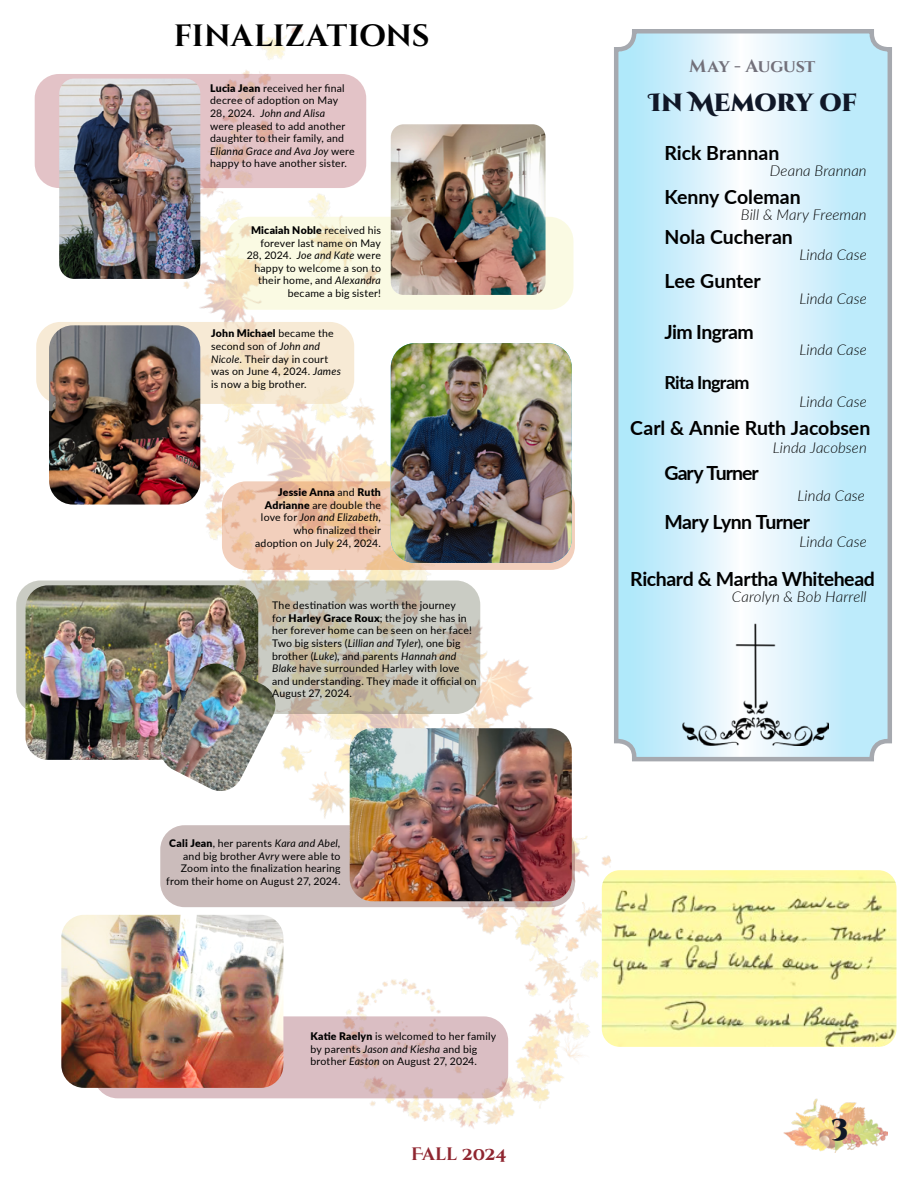
<style>
.page{position:relative;width:918px;height:1188px;background:#fff}
.page>*{position:absolute;margin:0;border:0;box-sizing:border-box;transform-origin:0 0}
.t1{font:700 30.75px "Cinzel";letter-spacing:-.005em;color:#000}
.t2{font:900 28.5px "Cinzel Decorative";color:#101727}
.t3{font:900 24.75px "Cinzel Decorative";letter-spacing:-.015em;color:#101727}
.t4{font:700 19.5px "Lato";letter-spacing:-.005em;color:#000}
.t5{font:700 19.5px "Lato";letter-spacing:-.03em;color:#000}
.t6{font:700 19.5px "Lato";letter-spacing:-.05em;color:#000}
.t7{font:700 19.5px "Lato";letter-spacing:-.035em;color:#000}
.t8{font:700 18px "Cinzel";letter-spacing:-.015em;color:#72707a}
.t9{font:700 18px "Lato";letter-spacing:-.04em;color:#000}
.t10{font:700 18px "Cinzel Decorative";letter-spacing:-.005em;color:#8f2630}
.t11{font:italic 300 15px "Lato";letter-spacing:.005em;color:#000}
.t12{font:10.5px/12.6px "Lato";letter-spacing:.02em;color:#000}
.s1{font-weight:900}
.s2{font-style:italic}
</style>
<div class="page">
<img style="left:19px;top:26px;width:592px;height:1103px">
<svg style="left:226px;top:217px;width:347px;height:93px;fill:#fafae3"></svg>
<svg style="left:36px;top:322px;width:318px;height:82px;fill:#f7ead5"></svg>
<svg style="left:222px;top:481px;width:353px;height:89px;fill:#f0ccb7"></svg>
<svg style="left:16px;top:581px;width:464px;height:133px;fill:#cac8bf"></svg>
<div style="left:160px;top:825px;width:415px;height:82px;background:#cbbcbb;border-radius:24px"></div>
<svg style="left:93px;top:1016px;width:415px;height:82px;fill:#dabec3"></svg>
<svg style="left:35px;top:74px;width:331px;height:114px;fill:#e3c3c7"></svg>
<img style="left:784px;top:1098px;width:104px;height:55px">
<svg style="left:614px;top:29px;width:278px;height:733px"></svg>
<img style="left:682px;top:624px;width:146px;height:121px">
<img style="left:49px;top:325px;width:151px;height:180px">
<img style="left:350px;top:728px;width:222px;height:173px">
<img style="left:61px;top:915px;width:222px;height:173px">
<img style="left:59px;top:79px;width:141px;height:200px">
<img style="left:391px;top:124px;width:155px;height:171px">
<img style="left:26px;top:585px;width:232px;height:175px">
<img style="left:157px;top:664px;width:122px;height:130px">
<img style="left:391px;top:343px;width:181px;height:220px">
<img style="left:602px;top:870px;width:295px;height:177px">
<h1 class="t1" style="left:174px;top:17px;width:257px">FINALIZATIONS</h1>
<p class="t12" style="left:210px;top:81px;width:146px"><span class="s1">Lucia Jean</span> received her final decree of adoption on May<br>28, 2024. <span class="s2">John and Alisa<br></span>were pleased to add another daughter to their family, and<br><span class="s2">Elianna Grace and Ava Joy</span> were happy to have another sister.</p>
<p class="t12" style="left:247px;top:224px;width:136px;text-align:right"><span class="s1">Micaiah Noble</span> received his forever last name on May<br>28, 2024. <span class="s2">Joe and Kate</span> were happy to welcome a son to their home, and <span class="s2">Alexandra </span>became a big sister!</p>
<p class="t12" style="left:211px;top:327px;width:131px"><span class="s1">John Michael</span> became the second son of <span class="s2">John and<br>Nicole.</span> Their day in court was on June 4, 2024. <span class="s2">James </span>is now a big brother.</p>
<p class="t12" style="left:255px;top:486px;width:127px;text-align:right"><span class="s1">Jessie Anna</span> and <span class="s1">Ruth<br>Adrianne</span> are double the love for <span class="s2">Jon and Elizabeth</span>, who finalized their adoption on July 24, 2024.</p>
<p class="t12" style="left:272px;top:599px;width:206px">The destination was worth the journey<br>for <span class="s1">Harley Grace Roux</span>; the joy she has in her forever home can be seen on her face!<br>Two big sisters (<span class="s2">Lillian and Tyler</span>), one big brother (<span class="s2">Luke</span>), and parents <span class="s2">Hannah and Blake</span> have surrounded Harley with love and understanding. They made it official on August 27, 2024.</p>
<p class="t12" style="left:166px;top:836px;width:176px;text-align:right"><span class="s1">Cali Jean</span>, her parents <span class="s2">Kara and Abel, </span>and big brother <span class="s2">Avry</span> were able to Zoom into the finalization hearing from their home on August 27, 2024.</p>
<p class="t12" style="left:311px;top:1029px;width:187px"><span class="s1">Katie Raelyn</span> is welcomed to her family by parents <span class="s2">Jason and Kiesha</span> and big brother <span class="s2">Easton</span> on August 27, 2024.</p>
<h3 class="t10" style="left:411px;top:1143px;width:97px">Fall 2024</h3>
<h3 class="t8" style="left:689px;top:55px;width:128px">May - August</h3>
<h3 class="t3" style="left:649px;top:87px;width:210px">In Memory of</h3>
<h3 class="t4" style="left:664px;top:138px;width:117px">Rick Brannan</h3>
<h3 class="t11" style="left:770px;top:160px;width:98px">Deana Brannan</h3>
<h3 class="t4" style="left:664px;top:182px;width:138px">Kenny Coleman</h3>
<h3 class="t11" style="left:741px;top:204px;width:127px">Bill &amp; Mary Freeman</h3>
<h3 class="t4" style="left:664px;top:222px;width:130px">Nola Cucheran</h3>
<h3 class="t4" style="left:664px;top:266px;width:98px">Lee Gunter</h3>
<h3 class="t7" style="left:664px;top:318px;width:91px">Jim Ingram</h3>
<h3 class="t9" style="left:664px;top:369px;width:87px">Rita Ingram</h3>
<h3 class="t11" style="left:799px;top:244px;width:69px">Linda Case</h3>
<h3 class="t11" style="left:799px;top:288px;width:69px">Linda Case</h3>
<h3 class="t11" style="left:799px;top:339px;width:69px">Linda Case</h3>
<h3 class="t11" style="left:799px;top:391px;width:69px">Linda Case</h3>
<h3 class="t4" style="left:630px;top:414px;width:242px">Carl &amp; Annie Ruth Jacobsen</h3>
<h3 class="t6" style="left:664px;top:458px;width:96px">Gary Turner</h3>
<h3 class="t11" style="left:773px;top:437px;width:96px">Linda Jacobsen</h3>
<h3 class="t11" style="left:797px;top:485px;width:69px">Linda Case</h3>
<h3 class="t5" style="left:664px;top:508px;width:147px">Mary Lynn Turner</h3>
<h3 class="t11" style="left:799px;top:531px;width:69px">Linda Case</h3>
<h3 class="t4" style="left:630px;top:564px;width:246px">Richard &amp; Martha Whitehead</h3>
<h3 class="t11" style="left:732px;top:586px;width:136px">Carolyn &amp; Bob Harrell</h3>
<h2 class="t2" style="left:831px;top:1108px;width:19px">3</h2>
</div>
